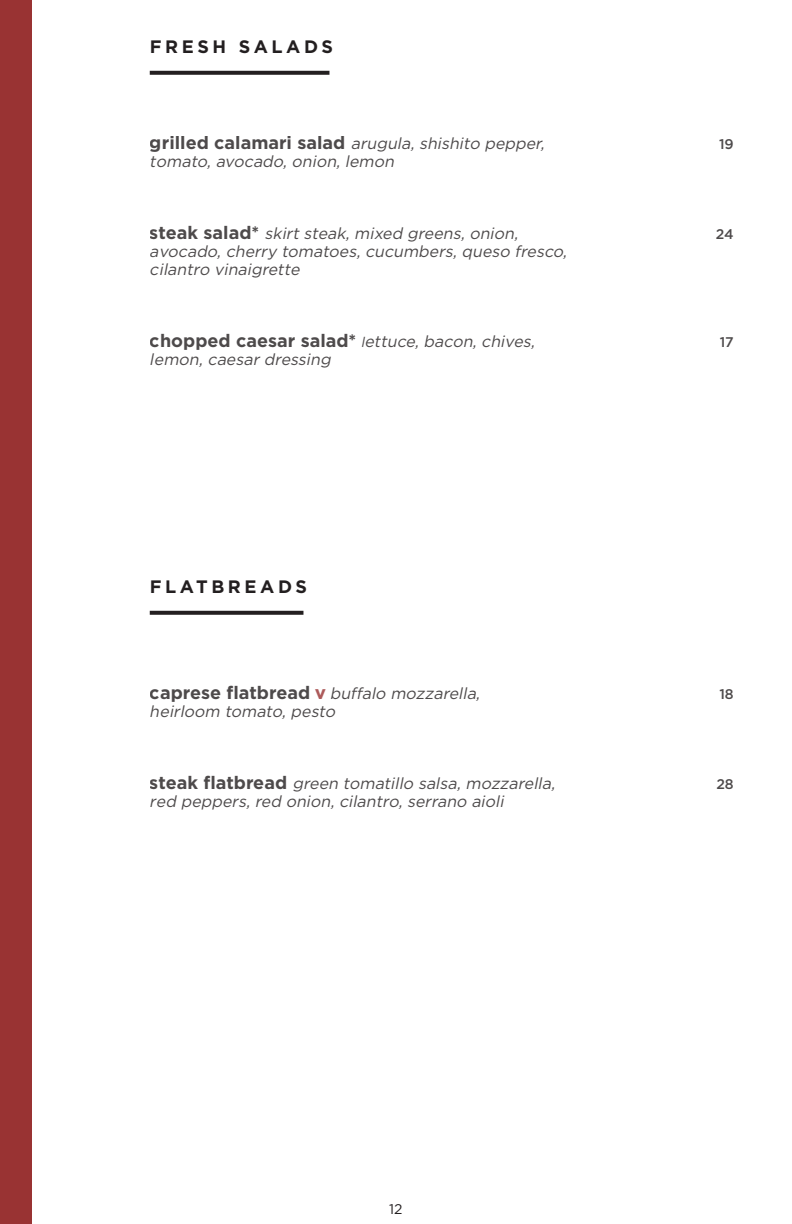
<style>
.page{position:relative;width:792px;height:1224px;background:#fff}
.page>*{position:absolute;margin:0;border:0;box-sizing:border-box;transform-origin:0 0}
.t1{font:700 18px "Gotham";letter-spacing:.2em;color:#231f20}
.t2{font:italic 16px/18px "Gotham";color:#231f20}
.t3{font:500 14px "Gotham";color:#231f20}
.t4{font:14px "Gotham";color:#231f20}
.s1{font-weight:700;font-style:normal;font-size:18px}
.s2{font-size:14px}
.s3{font-weight:900;font-style:normal;font-size:14px;color:#933}
</style>
<div class="page">
<div style="left:0;top:0;width:32px;height:1224px;background:#933"></div>
<svg style="left:150px;top:71px;width:179px;height:4px"></svg>
<svg style="left:150px;top:611px;width:153px;height:4px"></svg>
<p class="t1" style="left:150px;top:36px;width:185px">FRESH SALADS</p>
<p class="t2" style="left:150px;top:134px;width:400px"><span class="s1">g r i l l ed ca l a m a r i sa l a d</span> arugula,shishito pepper,</p>
<p class="t3" style="left:719px;top:135px;width:16px">19</p>
<p class="t2" style="left:150px;top:152px;width:250px">tomato,avocado,onion,lemon</p>
<p class="t2" style="left:150px;top:224px;width:374px"><span class="s1">st e a k s a l a d *</span> skirtsteak,mixed greens,onion,</p>
<p class="t3" style="left:716px;top:225px;width:19px">24</p>
<p class="t2" style="left:150px;top:242px;width:422px">avocado,cherry tomatoes,cucumbers,queso fresco, cilantro vinaigrette</p>
<p class="t2" style="left:150px;top:332px;width:390px"><span class="s1">c h o p p e d ca e s a r s a l a d *</span> <span class="s2">l</span>ettuce,bacon,chives,</p>
<p class="t3" style="left:720px;top:333px;width:16px">17</p>
<p class="t2" style="left:150px;top:350px;width:186px">lemon,caesardressing</p>
<p class="t1" style="left:150px;top:576px;width:159px">FLATBREADS</p>
<p class="t2" style="left:150px;top:684px;width:335px"><span class="s1">caprese flatbread</span> <span class="s3">V</span> buffalo mozzarella,</p>
<p class="t3" style="left:719px;top:685px;width:16px">18</p>
<p class="t2" style="left:150px;top:702px;width:191px">heirloom tomato,pesto</p>
<p class="t2" style="left:150px;top:774px;width:411px"><span class="s1">st e a k f l a t b re a d</span> green tomatillo salsa,mozzarella,</p>
<p class="t3" style="left:716px;top:775px;width:19px">28</p>
<p class="t2" style="left:150px;top:792px;width:359px">red peppers,red onion,cilantro,serrano aioli</p>
<p class="t4" style="left:389px;top:1200px;width:15px">12</p>
</div>
